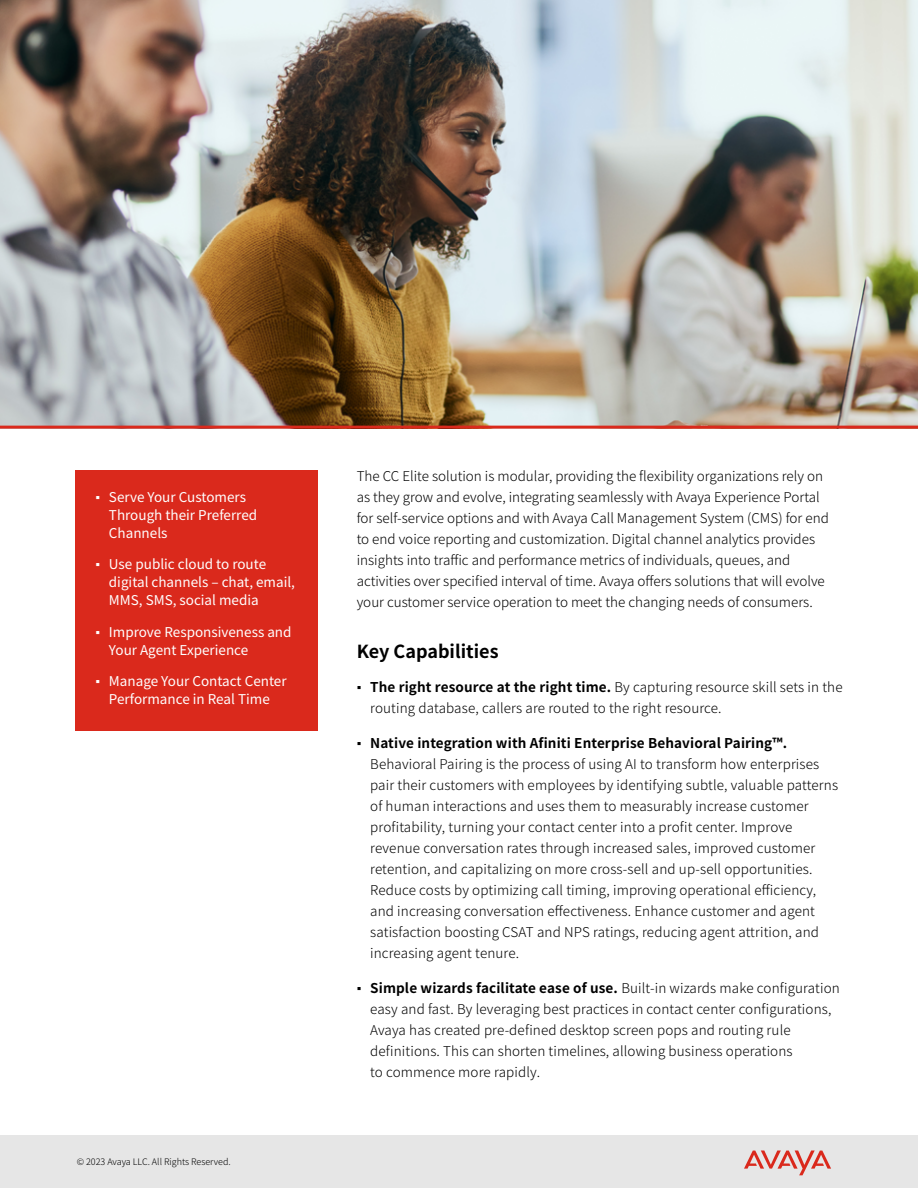
<style>
.page{position:relative;width:918px;height:1188px;background:#fff}
.page>*{position:absolute;margin:0;border:0;box-sizing:border-box;transform-origin:0 0}
.t1{font:700 18px "Noto Sans JP";color:#000}
.t2{font:300 13.5px/21px "Noto Sans JP";letter-spacing:.01em;color:#000}
.t3{font:13.5px/18px "Noto Sans JP";color:#fff}
.t4{font:300 9px "Noto Sans JP";color:#000}
.s1{font-family:"Arial"}
.s2{font-family:"Arial";font-weight:400}
.s3{font-weight:700}
</style>
<div class="page">
<img style="left:0;top:0;width:918px;height:426px">
<hr style="left:0;top:426px;width:918px;height:3px;background:#da291c">
<div style="left:0;top:1136px;width:918px;height:52px;background:#e6e6e6"></div>
<svg style="left:744px;top:1150px;width:87px;height:25px"></svg>
<div style="left:75px;top:471px;width:242px;height:260px;background:#da291c"></div>
<p class="t3" style="left:109px;top:488px;width:150px;text-indent:-14px"><span class="s1">▪</span> Serve Your Customers<br>Through their Preferred<br>Channels</p>
<p class="t3" style="left:109px;top:555px;width:188px;text-indent:-14px"><span class="s1">▪</span> Use public cloud to route digital channels – chat, email,<br>MMS, SMS, social media</p>
<p class="t3" style="left:109px;top:623px;width:184px;text-indent:-14px"><span class="s1">▪</span> Improve Responsiveness and<br>Your Agent Experience</p>
<p class="t3" style="left:95px;top:672px;width:193px;text-align:center"><span class="s1">▪</span> Manage Your Contact Center<br>Performance in Real Time</p>
<p class="t4" style="left:77px;top:1157px;width:156px">© 2023 Avaya LLC. All Rights Reserved.</p>
<p class="t2" style="left:357px;top:466px;width:474px">The CC Elite solution is modular, providing the flexibility organizations rely on as they grow and evolve, integrating seamlessly with Avaya Experience Portal for self-service options and with Avaya Call Management System (CMS) for end to end voice reporting and customization. Digital channel analytics provides insights into traffic and performance metrics of individuals, queues, and activities over specified interval of time. Avaya offers solutions that will evolve your customer service operation to meet the changing needs of consumers.</p>
<h1 class="t1" style="left:357px;top:641px;width:143px">Key Capabilities</h1>
<p class="t2" style="left:370px;top:677px;width:474px;text-indent:-14px"><span class="s2">▪</span> <span class="s3">The right resource at the right time.</span> By capturing resource skill sets in the routing database, callers are routed to the right resource.</p>
<p class="t2" style="left:370px;top:733px;width:469px;text-indent:-14px"><span class="s2">▪</span> <span class="s3">Native integration with Afiniti Enterprise Behavioral Pairing™.<br></span>Behavioral Pairing is the process of using AI to transform how enterprises pair their customers with employees by identifying subtle, valuable patterns of human interactions and uses them to measurably increase customer profitability, turning your contact center into a profit center. Improve revenue conversation rates through increased sales, improved customer retention, and capitalizing on more cross-sell and up-sell opportunities.<br>Reduce costs by optimizing call timing, improving operational efficiency, and increasing conversation effectiveness. Enhance customer and agent satisfaction boosting CSAT and NPS ratings, reducing agent attrition, and increasing agent tenure.</p>
<p class="t2" style="left:370px;top:977px;width:471px;text-indent:-14px"><span class="s2">▪</span> <span class="s3">Simple wizards facilitate ease of use.</span> Built-in wizards make configuration easy and fast. By leveraging best practices in contact center configurations, Avaya has created pre-defined desktop screen pops and routing rule definitions. This can shorten timelines, allowing business operations<br>to commence more rapidly.</p>
</div>
